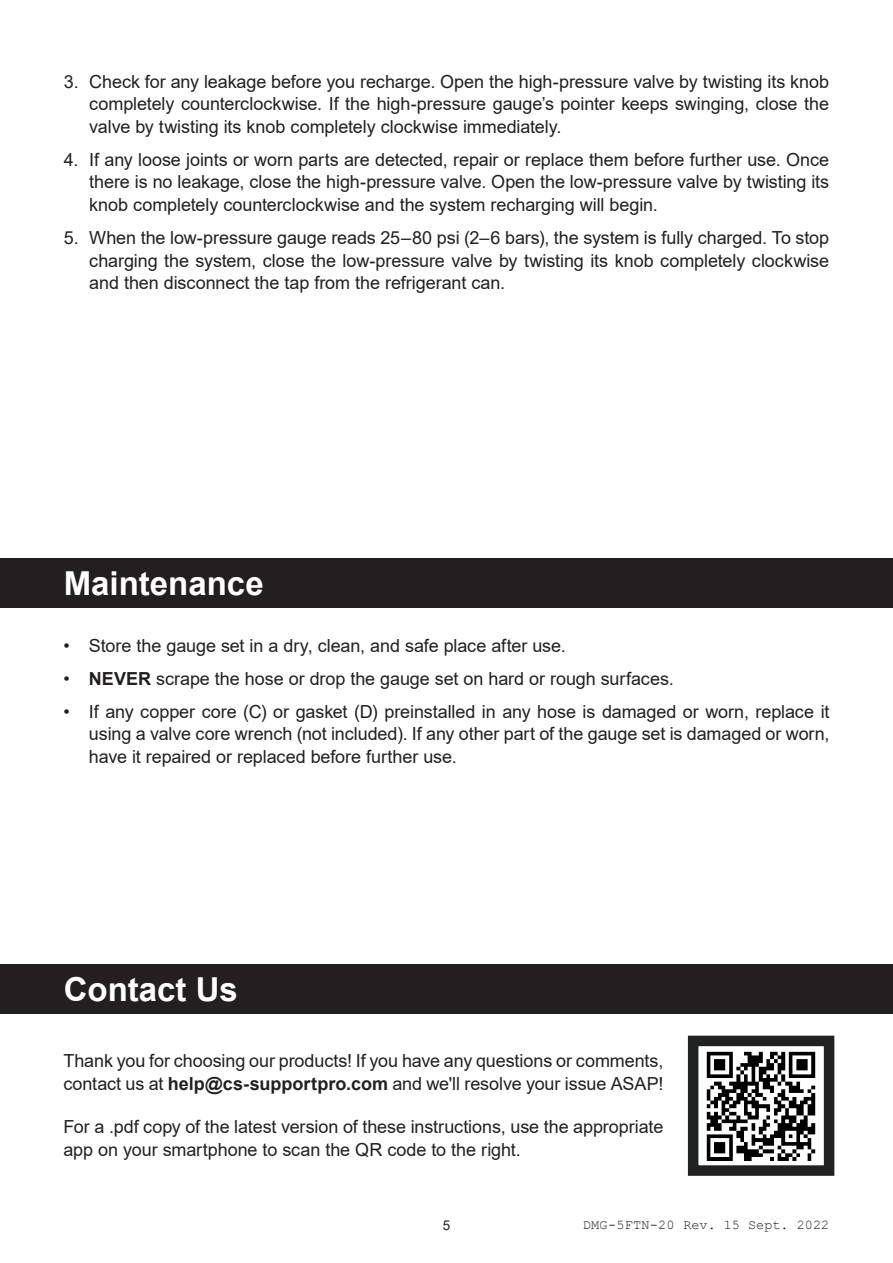
<style>
.page{position:relative;width:893px;height:1263px;background:#fff}
.page>*{position:absolute;margin:0;border:0;box-sizing:border-box;transform-origin:0 0}
.t1{font:700 33px "Arial";color:#fff}
.缩进{font:18px/22.5px "Arial";letter-spacing:-.005em;color:#231f20;text-align:justify}
.ZC{font:18px/22.5px "Arial";letter-spacing:-.005em;color:#231f20}
.BIAO{font:13.5px "Courier New";color:#231f20}
.t2{font:13.5px "Arial";color:#231f20}
.s1{font-weight:700}
</style>
<div class="page">
<div style="left:0;top:558px;width:893px;height:50px;background:#231f20"></div>
<div style="left:0;top:964px;width:893px;height:50px;background:#231f20"></div>
<img style="left:706px;top:1051px;width:110px;height:110px">
<div style="left:688px;top:1036px;width:146px;height:140px;border:10px solid #202121"></div>
<p class="缩进" style="left:89px;top:70px;width:741px;text-indent:-26px">3. Check for any leakage before you recharge. Open the high-pressure valve by twisting its knob completely counterclockwise. If the high-pressure gauge’s pointer keeps swinging, close the valve by twisting its knob completely clockwise immediately.</p>
<p class="缩进" style="left:89px;top:148px;width:741px;text-indent:-26px">4. If any loose joints or worn parts are detected, repair or replace them before further use. Once there is no leakage, close the high-pressure valve. Open the low-pressure valve by twisting its knob completely counterclockwise and the system recharging will begin.</p>
<p class="缩进" style="left:89px;top:226px;width:741px;text-indent:-26px">5. When the low-pressure gauge reads 25–80 psi (2–6 bars), the system is fully charged. To stop charging the system, close the low-pressure valve by twisting its knob completely clockwise and then disconnect the tap from the refrigerant can.</p>
<p class="t1" style="left:64px;top:560px;width:201px">Maintenance</p>
<p class="缩进" style="left:63px;top:634px;width:504px">• Store the gauge set in a dry, clean, and safe place after use.</p>
<p class="缩进" style="left:63px;top:667px;width:612px">• <span class="s1">NEVER</span> scrape the hose or drop the gauge set on hard or rough surfaces.</p>
<p class="缩进" style="left:89px;top:700px;width:742px;text-indent:-26px">• If any copper core (C) or gasket (D) preinstalled in any hose is damaged or worn, replace it using a valve core wrench (not included). If any other part of the gauge set is damaged or worn, have it repaired or replaced before further use.</p>
<p class="t1" style="left:64px;top:966px;width:176px">Contact Us</p>
<p class="ZC" style="left:63px;top:1049px;width:601px">Thank you for choosing our products! If you have any questions or comments, contact us at <span class="s1">help@cs-supportpro.com</span> and we'll resolve your issue ASAP!</p>
<p class="ZC" style="left:63px;top:1115px;width:601px">For a .pdf copy of the latest version of these instructions, use the appropriate app on your smartphone to scan the QR code to the right.</p>
<p class="t2" style="left:443px;top:1216px;width:9px">5</p>
<p class="BIAO" style="left:583px;top:1216px;width:248px">DMG-5FTN-20 Rev. 15 Sept. 2022</p>
</div>
